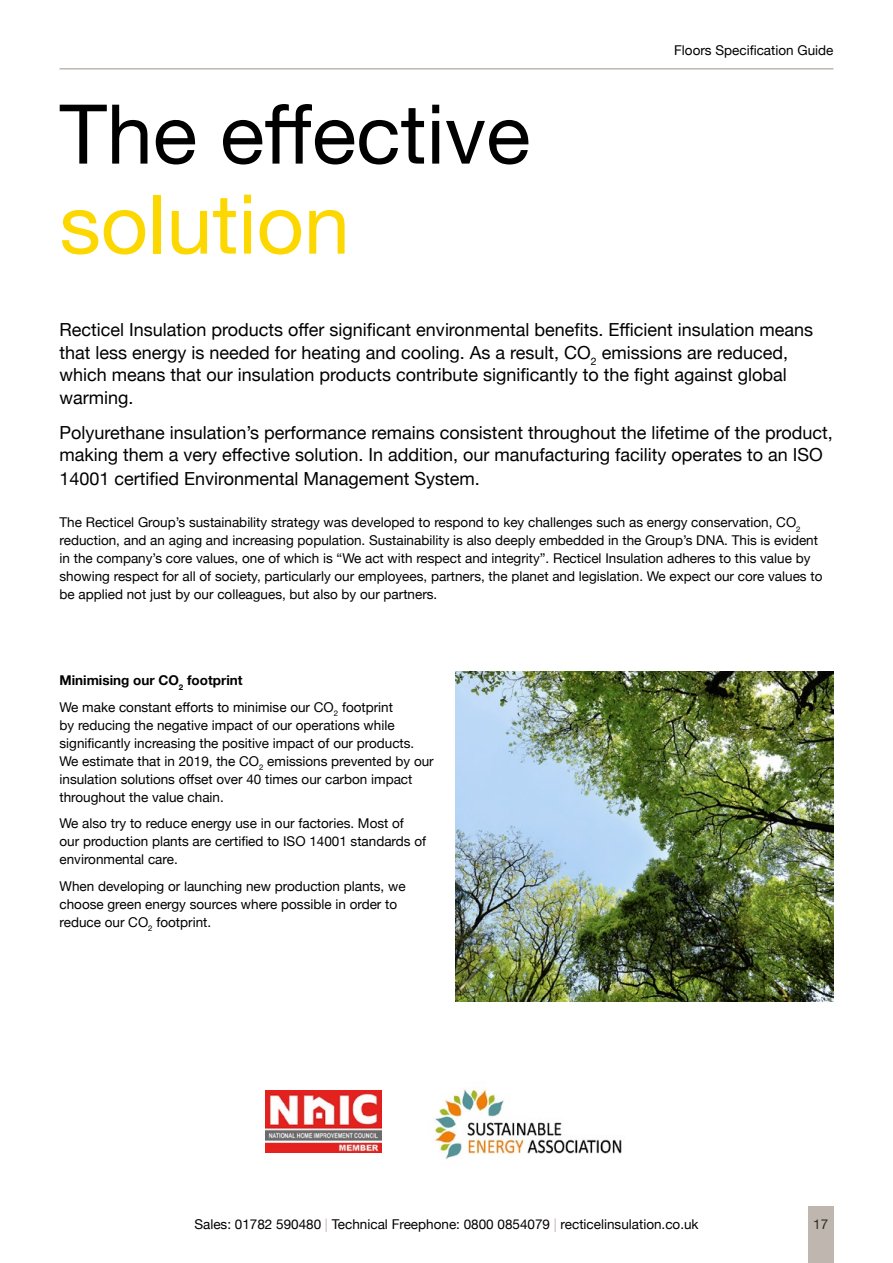
<style>
.page{position:relative;width:893px;height:1263px;background:#fff}
.page>*{position:absolute;margin:0;border:0;box-sizing:border-box;transform-origin:0 0}
.t1{font:82.5px "Helvetica Neue";color:#000}
.t2{font:82.5px "Helvetica Neue";color:#fdd700}
.t3{font:18px/22.5px "Helvetica Neue";color:#000}
.t4{font:13.5px/18px "Helvetica Neue";color:#000}
.t5{font:13.5px "Helvetica Neue";color:#2d2a26}
.s1{font-weight:700}
.s2{color:#bfb7af}
</style>
<div class="page">
<hr style="left:60px;top:68px;width:773px;height:2px;background:#bfb7af">
<div style="left:808px;top:1206px;width:25px;height:57px;background:#bfb7af"></div>
<img style="left:266px;top:1090px;width:115px;height:62px">
<img style="left:432px;top:1088px;width:190px;height:71px">
<img style="left:455px;top:671px;width:378px;height:330px">
<h1 class="t1" style="left:60px;top:75px;width:472px">The effective</h1>
<h1 class="t2" style="left:60px;top:165px;width:292px">solution</h1>
<p class="t4" style="left:674px;top:42px;width:161px">Floors Specification Guide</p>
<p class="t3" style="left:60px;top:319px;width:755px">Recticel Insulation products offer significant environmental benefits. Efficient insulation means that less energy is needed for heating and cooling. As a result, CO<sub>2</sub> emissions are reduced, which means that our insulation products contribute significantly to the fight against global warming.</p>
<p class="t3" style="left:60px;top:422px;width:775px;line-height:23.2px">Polyurethane insulation’s performance remains consistent throughout the lifetime of the product, making them a very effective solution. In addition, our manufacturing facility operates to an ISO<br>14001 certified Environmental Management System.</p>
<p class="t4" style="left:60px;top:514px;width:764px">The Recticel Group’s sustainability strategy was developed to respond to key challenges such as energy conservation, CO<sub>2 </sub>reduction, and an aging and increasing population. Sustainability is also deeply embedded in the Group’s DNA. This is evident in the company’s core values, one of which is “We act with respect and integrity”. Recticel Insulation adheres to this value by showing respect for all of society, particularly our employees, partners, the planet and legislation. We expect our core values to be applied not just by our colleagues, but also by our partners.</p>
<p class="t4" style="left:60px;top:668px;width:335px;line-height:26.5px"><span class="s1">Minimising our CO</span><sub>2</sub> <span class="s1">footprint<br></span>We make constant efforts to minimise our CO<sub>2</sub> footprint</p>
<p class="t4" style="left:60px;top:716px;width:376px">by reducing the negative impact of our operations while significantly increasing the positive impact of our products.<br>We estimate that in 2019, the CO<sub>2</sub> emissions prevented by our insulation solutions offset over 40 times our carbon impact throughout the value chain.</p>
<p class="t4" style="left:60px;top:815px;width:368px">We also try to reduce energy use in our factories. Most of our production plants are certified to ISO 14001 standards of environmental care.</p>
<p class="t4" style="left:60px;top:877px;width:348px">When developing or launching new production plants, we choose green energy sources where possible in order to reduce our CO<sub>2</sub> footprint.</p>
<p class="t4" style="left:194px;top:1216px;width:506px">Sales: 01782 590480 <span class="s2">|</span> Technical Freephone: 0800 0854079 <span class="s2">|</span> recticelinsulation.co.uk</p>
<p class="t5" style="left:813px;top:1216px;width:17px">17</p>
</div>
